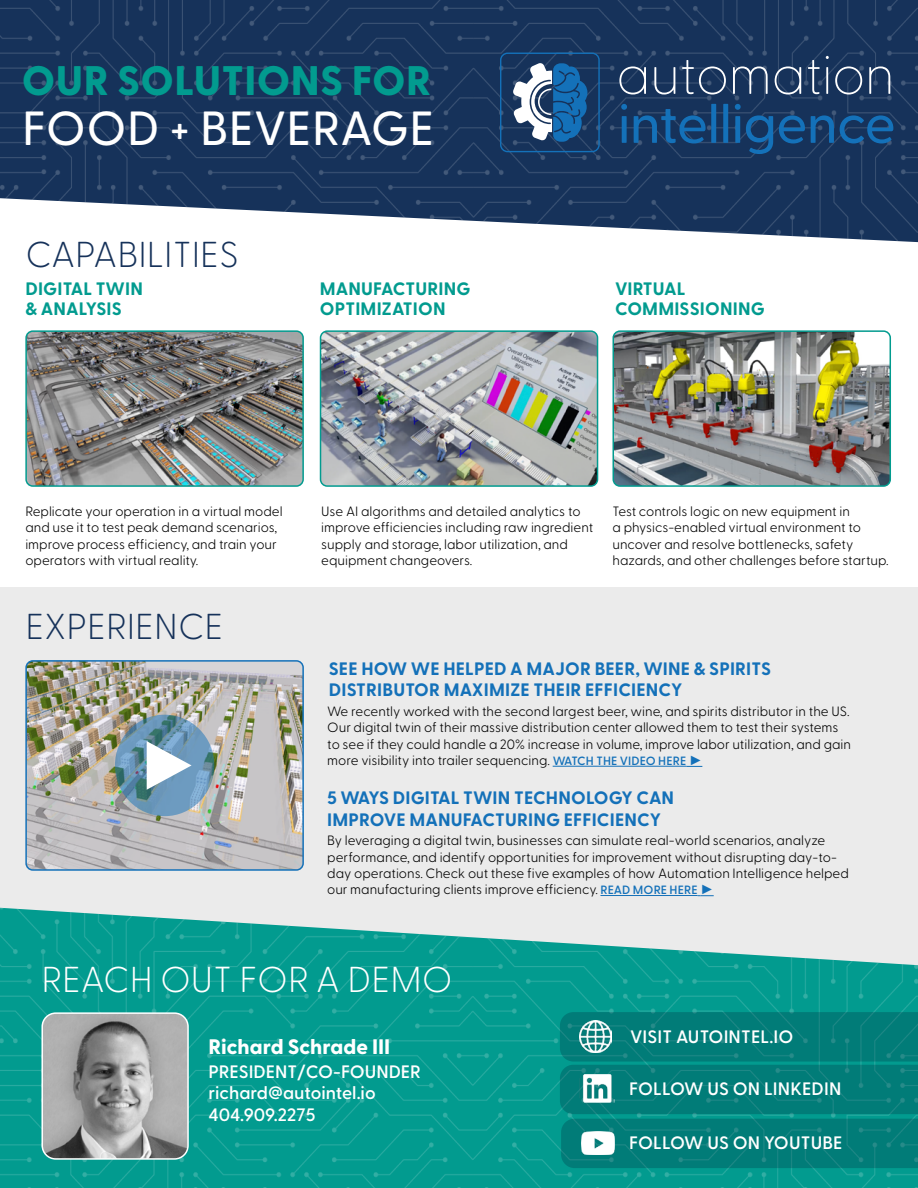
<style>
.page{position:relative;width:918px;height:1188px;background:#fff}
.page>*{position:absolute;margin:0;border:0;box-sizing:border-box;transform-origin:0 0}
.t1{font:500 47.85px "Greycliff CF";letter-spacing:.005em;color:#fff}
.t2{font:800 41.25px "Greycliff CF";letter-spacing:.01em;color:#029b8f}
.t3{font:200 36px "Greycliff CF";color:#16325a}
.t4{font:200 36px "Greycliff CF";color:#fff}
.t5{font:800 21px "Greycliff CF";color:#fff}
.t6{font:700 18px/21.6px "Greycliff CF";letter-spacing:.01em;color:#1471b9}
.t7{font:600 18px/21.6px "Greycliff CF";color:#fff}
.t8{font:700 18px/19.5px "Greycliff CF";letter-spacing:.01em;color:#029b8f}
.t9{font:300 13.5px/16.2px "Greycliff CF";color:#000}
.s1{font-weight:600;font-size:12px;color:#1471b9}
.s2{font-family:"Arial";font-weight:900;color:#1471b9}
</style>
<div class="page">
<img style="left:0;top:0;width:918px;height:242px">
<img style="left:28px;top:333px;width:273px;height:151px">
<div style="left:25px;top:330px;width:279px;height:157px;border:2px solid #029b8f;border-radius:7px"></div>
<img style="left:321px;top:331px;width:277px;height:155px">
<div style="left:320px;top:330px;width:278px;height:157px;border:2px solid #029b8f;border-radius:7px"></div>
<img style="left:613px;top:331px;width:277px;height:155px">
<div style="left:613px;top:330px;width:278px;height:157px;border:2px solid #029b8f;border-radius:7px"></div>
<div style="left:0;top:588px;width:918px;height:402px;background:#ebebeb"></div>
<img style="left:28px;top:663px;width:273px;height:205px">
<div style="left:25px;top:660px;width:279px;height:211px;border:2px solid #1471b9;border-radius:7px"></div>
<img style="left:0;top:908px;width:918px;height:280px">
<hr style="left:600px;top:895px;width:98px;height:1px;background:#1471b9">
<svg style="left:698px;top:895px;width:16px;height:1px"></svg>
<hr style="left:553px;top:766px;width:133px;height:1px;background:#1471b9">
<svg style="left:686px;top:766px;width:16px;height:1px"></svg>
<img style="left:42px;top:1013px;width:146px;height:146px">
<div style="left:41px;top:1012px;width:148px;height:148px;border:2px solid #fff;border-radius:14px"></div>
<div style="left:500px;top:53px;width:100px;height:99px;border:1px solid #1471b9;border-radius:7px"></div>
<svg style="left:619px;top:66px;width:27px;height:29px"></svg>
<svg style="left:654px;top:67px;width:21px;height:28px"></svg>
<svg style="left:682px;top:60px;width:44px;height:35px;background:#3c5374"></svg>
<svg style="left:733px;top:66px;width:35px;height:28px"></svg>
<svg style="left:775px;top:66px;width:26px;height:29px"></svg>
<svg style="left:808px;top:60px;width:12px;height:34px"></svg>
<hr style="left:826px;top:67px;width:2px;height:27px;background:#fff">
<svg style="left:835px;top:66px;width:27px;height:29px"></svg>
<svg style="left:869px;top:66px;width:21px;height:28px"></svg>
<svg style="left:621px;top:104px;width:6px;height:39px"></svg>
<svg style="left:634px;top:109px;width:72px;height:35px;background:#17497c"></svg>
<div style="left:711px;top:104px;width:5px;height:39px;background:#1471b9"></div>
<div style="left:723px;top:104px;width:5px;height:39px;background:#1471b9"></div>
<svg style="left:735px;top:104px;width:38px;height:50px;background:#16487b"></svg>
<svg style="left:779px;top:115px;width:26px;height:29px"></svg>
<svg style="left:811px;top:115px;width:23px;height:28px"></svg>
<svg style="left:840px;top:115px;width:53px;height:29px;background:#164c80"></svg>
<svg style="left:513px;top:63px;width:74px;height:79px"></svg>
<svg style="left:115px;top:715px;width:99px;height:101px;background:#6492ad"></svg>
<svg style="left:147px;top:741px;width:45px;height:49px;background:#b3cadb"></svg>
<svg style="left:560px;top:1012px;width:358px;height:156px;background:#037e7a"></svg>
<img style="left:579px;top:1021px;width:32px;height:32px">
<img style="left:580px;top:1074px;width:35px;height:31px">
<img style="left:581px;top:1131px;width:34px;height:23px">
<h2 class="t2" style="left:22px;top:49px;width:411px">OUR SOLUTIONS FOR</h2>
<h1 class="t1" style="left:22px;top:92px;width:414px">FOOD + BEVERAGE</h1>
<h3 class="t3" style="left:25px;top:227px;width:215px">CAPABILITIES</h3>
<h3 class="t8" style="left:25px;top:278px;width:119px">DIGITAL TWIN &amp; ANALYSIS</h3>
<h3 class="t8" style="left:320px;top:278px;width:152px">MANUFACTURING<br>OPTIMIZATION</h3>
<h3 class="t8" style="left:615px;top:278px;width:151px">VIRTUAL<br>COMMISSIONING</h3>
<p class="t9" style="left:25px;top:502px;width:259px">Replicate your operation in a virtual model and use it to test peak demand scenarios, improve process efficiency, and train your operators with virtual reality.</p>
<p class="t9" style="left:321px;top:502px;width:273px">Use AI algorithms and detailed analytics to improve efficiencies including raw ingredient supply and storage, labor utilization, and equipment changeovers.</p>
<p class="t9" style="left:613px;top:502px;width:278px">Test controls logic on new equipment in<br>a physics-enabled virtual environment to uncover and resolve bottlenecks, safety hazards, and other challenges before startup.</p>
<h3 class="t3" style="left:25px;top:600px;width:200px">EXPERIENCE</h3>
<h3 class="t6" style="left:329px;top:657px;width:444px">SEE HOW WE HELPED A MAJOR BEER, WINE &amp; SPIRITS<br>DISTRIBUTOR MAXIMIZE THEIR EFFICIENCY</h3>
<p class="t9" style="left:327px;top:702px;width:525px">We recently worked with the second largest beer, wine, and spirits distributor in the US.<br>Our digital twin of their massive distribution center allowed them to test their systems to see if they could handle a 20% increase in volume, improve labor utilization, and gain more visibility into trailer sequencing. <span class="s1">WATCH THE VIDEO HERE</span> <span class="s2">►</span></p>
<h3 class="t6" style="left:327px;top:786px;width:348px">5 WAYS DIGITAL TWIN TECHNOLOGY CAN<br>IMPROVE MANUFACTURING EFFICIENCY</h3>
<p class="t9" style="left:327px;top:832px;width:523px">By leveraging a digital twin, businesses can simulate real-world scenarios, analyze performance, and identify opportunities for improvement without disrupting day-to&shy;day operations. Check out these five examples of how Automation Intelligence helped our manufacturing clients improve efficiency. <span class="s1">READ MORE HERE</span> <span class="s2">►</span></p>
<h3 class="t4" style="left:41px;top:953px;width:413px">REACH OUT FOR A DEMO</h3>
<h3 class="t5" style="left:209px;top:1030px;width:183px">Richard Schrade III</h3>
<h3 class="t7" style="left:209px;top:1059px;width:214px">PRESIDENT/CO-FOUNDER richard@autointel.io<br>404.909.2275</h3>
<h3 class="t7" style="left:630px;top:1025px;width:165px">VISIT AUTOINTEL.IO</h3>
<h3 class="t7" style="left:629px;top:1077px;width:214px">FOLLOW US ON LINKEDIN</h3>
<h3 class="t7" style="left:629px;top:1131px;width:215px">FOLLOW US ON YOUTUBE</h3>
</div>
